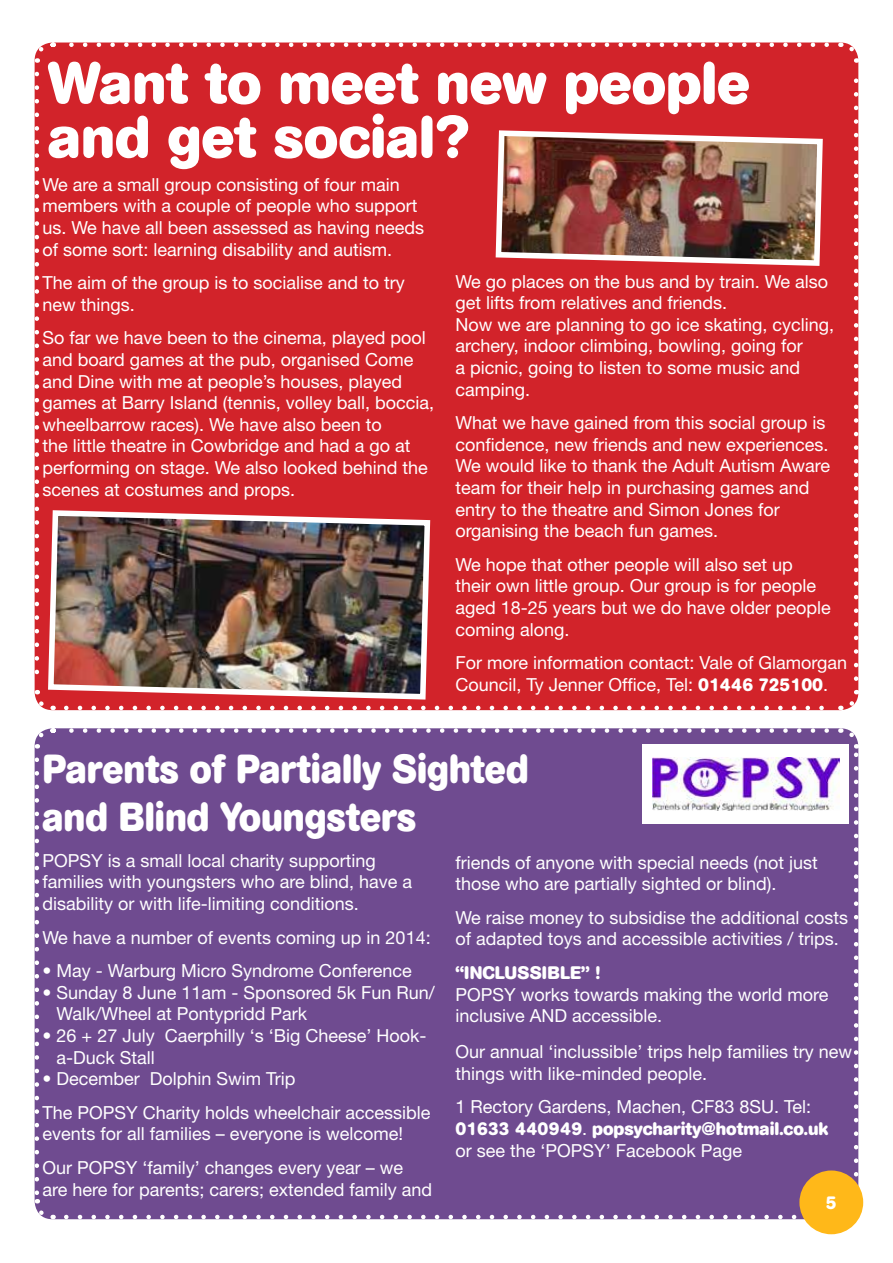
<style>
.page{position:relative;width:893px;height:1263px;background:#fff}
.page>*{position:absolute;margin:0;border:0;box-sizing:border-box;transform-origin:0 0}
.t1{font:700 58.5px/54px "AG Book Rounded";color:#fff}
.t2{font:700 40.2px/48.3px "AG Book Rounded";color:#fff;scale:.93 1}
.t3{font:18px/21.6px "Helvetica Neue";color:#fff}
.t4{font:700 18px "AG Book Rounded";color:#fff}
.s1{font-family:"AG Book Rounded";font-weight:700}
.s2{font-family:"Helvetica Neue";font-weight:400}
.s3{font-family:"VAG Rounded"}
</style>
<div class="page">
<div style="left:35px;top:43px;width:823px;height:667px;background:#d2232a;border-radius:18px"></div>
<svg style="left:66px;top:706px;width:758px;height:4px"></svg>
<svg style="left:35px;top:74px;width:19px;height:637px"></svg>
<svg style="left:840px;top:690px;width:19px;height:20px"></svg>
<svg style="left:840px;top:42px;width:18px;height:637px"></svg>
<svg style="left:34px;top:43px;width:793px;height:20px"></svg>
<div style="left:35px;top:728px;width:823px;height:491px;background:#6f4b90;border-radius:18px"></div>
<svg style="left:66px;top:1215px;width:738px;height:4px"></svg>
<svg style="left:35px;top:760px;width:19px;height:460px"></svg>
<svg style="left:840px;top:728px;width:18px;height:455px"></svg>
<svg style="left:34px;top:728px;width:793px;height:20px"></svg>
<div style="left:642px;top:744px;width:206px;height:80px;background:#fff"></div>
<img style="left:652px;top:757px;width:187px;height:54px">
<img style="left:45px;top:507px;width:386px;height:195px">
<img style="left:495px;top:130px;width:328px;height:136px">
<div style="left:799px;top:1170px;width:64px;height:64px;background:#ffb819;border-radius:50%"></div>
<h1 class="t1" style="left:48px;top:58px;width:703px">Want to meet new people and get social?</h1>
<p class="t3" style="left:43px;top:173px;width:383px">We are a small group consisting of four main members with a couple of people who support us. We have all been assessed as having needs of some sort: learning disability and autism.</p>
<p class="t3" style="left:43px;top:272px;width:364px">The aim of the group is to socialise and to try new things.</p>
<p class="t3" style="left:43px;top:327px;width:393px">So far we have been to the cinema, played pool and board games at the pub, organised Come and Dine with me at people’s houses, played games at Barry Island (tennis, volley ball, boccia, wheelbarrow races). We have also been to<br>the little theatre in Cowbridge and had a go at performing on stage. We also looked behind the scenes at costumes and props.</p>
<p class="t3" style="left:455px;top:270px;width:380px">We go places on the bus and by train. We also get lifts from relatives and friends.<br>Now we are planning to go ice skating, cycling, archery, indoor climbing, bowling, going for<br>a picnic, going to listen to some music and camping.</p>
<p class="t3" style="left:455px;top:412px;width:376px">What we have gained from this social group is confidence, new friends and new experiences.<br>We would like to thank the Adult Autism Aware team for their help in purchasing games and entry to the theatre and Simon Jones for organising the beach fun games.</p>
<p class="t3" style="left:455px;top:553px;width:377px">We hope that other people will also set up their own little group. Our group is for people aged 18-25 years but we do have older people coming along.</p>
<p class="t3" style="left:455px;top:652px;width:393px">For more information contact: Vale of Glamorgan<br>Council, Ty Jenner Office, Tel: <span class="s1">01446 725100</span>.</p>
<h2 class="t2" style="left:43px;top:746px;width:524px">Parents of Partially Sighted and Blind Youngsters</h2>
<p class="t3" style="left:43px;top:849px;width:371px">POPSY is a small local charity supporting families with youngsters who are blind, have a disability or with life-limiting conditions.</p>
<p class="t3" style="left:43px;top:926px;width:390px">We have a number of events coming up in 2014:</p>
<p class="t3" style="left:43px;top:960px;width:371px">• May - Warburg Micro Syndrome Conference</p>
<p class="t3" style="left:57px;top:981px;width:380px;text-indent:-14px">• Sunday 8 June 11am - Sponsored 5k Fun Run/<br>Walk/Wheel at Pontypridd Park</p>
<p class="t3" style="left:57px;top:1024px;width:371px;text-indent:-14px">• 26 + 27 July Caerphilly ‘s ‘Big Cheese’ Hook&shy;a-Duck Stall</p>
<p class="t3" style="left:43px;top:1062px;width:390px;line-height:33.6px">• December Dolphin Swim Trip<br>The POPSY Charity holds wheelchair accessible</p>
<p class="t3" style="left:43px;top:1117px;width:362px;line-height:33.6px">events for all families – everyone is welcome!<br>Our POPSY ‘family’ changes every year – we</p>
<p class="t3" style="left:43px;top:1178px;width:391px">are here for parents; carers; extended family and</p>
<p class="t3" style="left:455px;top:851px;width:364px">friends of anyone with special needs (not just those who are partially sighted or blind).</p>
<p class="t3" style="left:455px;top:906px;width:394px">We raise money to subsidise the additional costs of adapted toys and accessible activities / trips.</p>
<p class="t4" style="left:455px;top:962px;width:146px">“INCLUSSIBLE” !</p>
<p class="t3" style="left:455px;top:983px;width:375px">POPSY works towards making the world more inclusive AND accessible.</p>
<p class="t3" style="left:455px;top:1041px;width:398px">Our annual ‘inclussible’ trips help families try new things with like-minded people.</p>
<p class="t3" style="left:455px;top:1096px;width:357px">1 Rectory Gardens, Machen, CF83 8SU. Tel:</p>
<p class="t4" style="left:455px;top:1118px;width:374px">01633 440949<span class="s2">.</span> popsycharity<span class="s3">@</span>hotmail.co.uk</p>
<p class="t3" style="left:455px;top:1139px;width:288px">or see the ‘POPSY’ Facebook Page</p>
<p class="t4" style="left:826px;top:1192px;width:12px">5</p>
</div>
